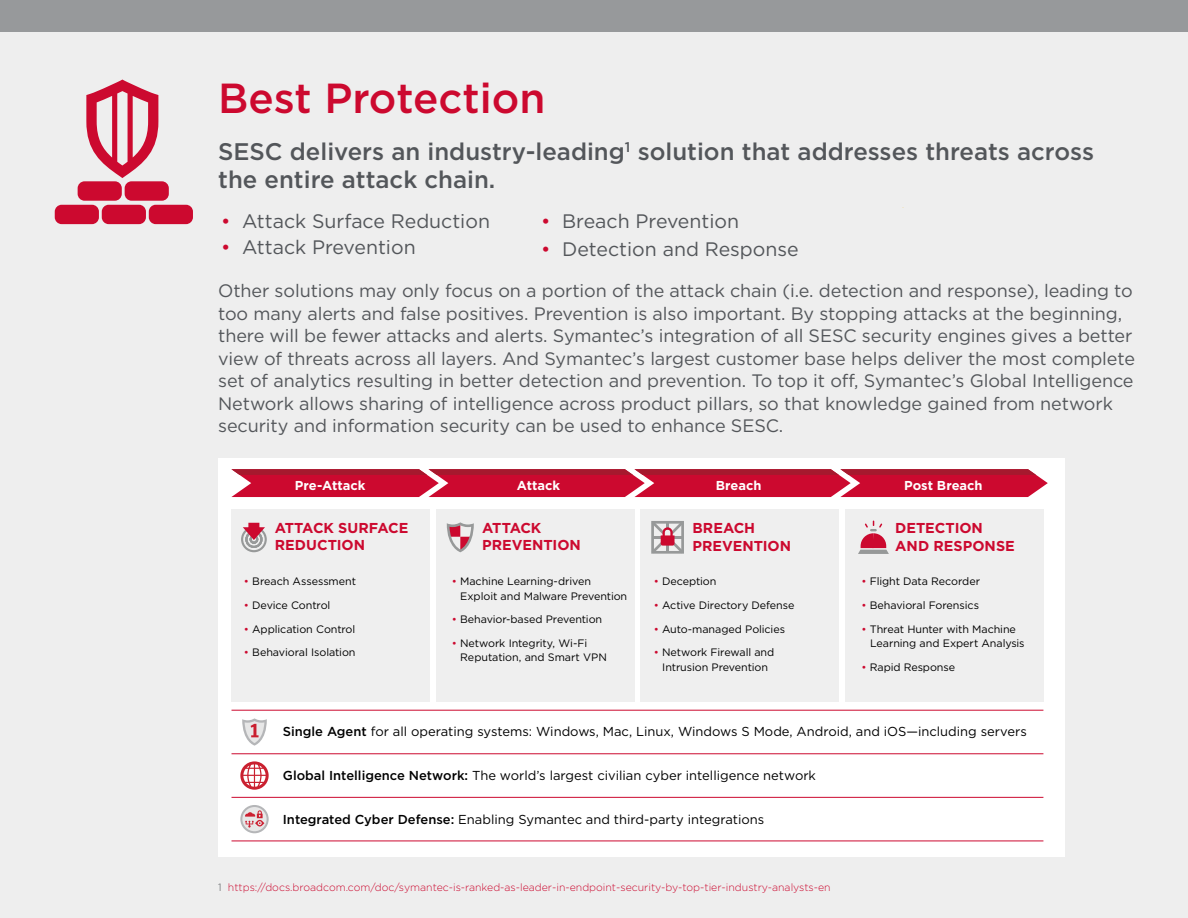
<style>
.page{position:relative;width:1188px;height:918px;background:#fff}
.page>*{position:absolute;margin:0;border:0;box-sizing:border-box;transform-origin:0 0}
.t1{font:500 42px "Gotham";color:#cc092f}
.t2{font:500 24px/28.8px "Gotham";color:#53565a}
.t3{font:19.5px "Gotham";color:#53565a}
.t4{font:18px/22.5px "Gotham";letter-spacing:-.005em;color:#53565a}
.t5{font:700 14.4px/17.2px "Gotham";color:#cc092f}
.t6{font:12.9px "Gotham";color:#000}
.t7{font:700 12.9px "Gotham";letter-spacing:-.005em;color:#fff}
.t8{font:10.8px/14.4px "Gotham";letter-spacing:-.01em;color:#000}
.t9{font:300 10.5px "Gotham";color:#cc092f}
.s1{color:#cc092f}
.s2{font-weight:500}
.s3{color:#53565a}
</style>
<div class="page">
<div style="left:0;top:31px;width:1188px;height:887px;background:#eee"></div>
<div style="left:0;top:0;width:1188px;height:31px;background:#97999b"></div>
<div style="left:218px;top:458px;width:847px;height:399px;background:#fff"></div>
<div style="left:232px;top:509px;width:198px;height:192px;background:#efefef"></div>
<div style="left:436px;top:509px;width:199px;height:192px;background:#efefef"></div>
<div style="left:640px;top:509px;width:199px;height:192px;background:#efefef"></div>
<div style="left:845px;top:509px;width:198px;height:192px;background:#efefef"></div>
<svg style="left:241px;top:523px;width:26px;height:29px"></svg>
<svg style="left:447px;top:522px;width:27px;height:30px"></svg>
<svg style="left:651px;top:521px;width:33px;height:33px"></svg>
<svg style="left:858px;top:521px;width:31px;height:33px"></svg>
<svg style="left:231px;top:469px;width:817px;height:28px;background:#c71b3b"></svg>
<hr style="left:232px;top:710px;width:811px;height:1px;background:#cc092f">
<svg style="left:242px;top:718px;width:25px;height:28px"></svg>
<svg style="left:240px;top:761px;width:29px;height:29px"></svg>
<svg style="left:240px;top:805px;width:29px;height:28px"></svg>
<hr style="left:232px;top:753px;width:811px;height:1px;background:#cc092f">
<hr style="left:232px;top:797px;width:811px;height:1px;background:#cc092f">
<hr style="left:232px;top:841px;width:811px;height:1px;background:#cc092f">
<svg style="left:86px;top:80px;width:72px;height:98px"></svg>
<div style="left:55px;top:205px;width:44px;height:19px;background:#cc092f;border-radius:7px"></div>
<div style="left:102px;top:205px;width:44px;height:19px;background:#cc092f;border-radius:7px"></div>
<div style="left:149px;top:205px;width:44px;height:19px;background:#cc092f;border-radius:7px"></div>
<div style="left:78px;top:181px;width:44px;height:20px;background:#cc092f;border-radius:7px"></div>
<div style="left:125px;top:181px;width:44px;height:20px;background:#cc092f;border-radius:7px"></div>
<h1 class="t1" style="left:218px;top:71px;width:329px">Best Protection</h1>
<h2 class="t2" style="left:218px;top:136px;width:877px">SESC delivers an industry-leading<sup>1</sup> solution that addresses threats across the entire attack chain.</h2>
<p class="t3" style="left:221px;top:209px;width:270px"><span class="s1">•</span> Attack Surface Reduction</p>
<p class="t3" style="left:221px;top:235px;width:196px"><span class="s1">•</span> Attack Prevention</p>
<p class="t3" style="left:541px;top:209px;width:199px"><span class="s1">•</span> Breach Prevention</p>
<p class="t3" style="left:541px;top:237px;width:259px"><span class="s1">•</span> Detection and Response</p>
<p class="t4" style="left:218px;top:279px;width:918px">Other solutions may only focus on a portion of the attack chain (i.e. detection and response), leading to too many alerts and false positives. Prevention is also important. By stopping attacks at the beginning, there will be fewer attacks and alerts. Symantec’s integration of all SESC security engines gives a better view of threats across all layers. And Symantec’s largest customer base helps deliver the most complete set of analytics resulting in better detection and prevention. To top it off, Symantec’s Global Intelligence Network allows sharing of intelligence across product pillars, so that knowledge gained from network security and information security can be used to enhance SESC.</p>
<p class="t7" style="left:295px;top:477px;width:72px">Pre-Attack</p>
<p class="t7" style="left:517px;top:477px;width:45px">Attack</p>
<p class="t7" style="left:716px;top:477px;width:47px">Breach</p>
<p class="t7" style="left:904px;top:477px;width:80px">Post Breach</p>
<p class="t5" style="left:275px;top:519px;width:135px">ATTACK SURFACE<br>REDUCTION</p>
<p class="t8" style="left:244px;top:574px;width:114px"><span class="s1">•</span> Breach Assessment</p>
<p class="t8" style="left:244px;top:598px;width:88px"><span class="s1">•</span> Device Control</p>
<p class="t8" style="left:244px;top:621px;width:113px"><span class="s1">•</span> Application Control</p>
<p class="t8" style="left:244px;top:645px;width:113px"><span class="s1">•</span> Behavioral Isolation</p>
<p class="t5" style="left:482px;top:519px;width:100px">ATTACK<br>PREVENTION</p>
<p class="t8" style="left:460px;top:574px;width:168px;text-indent:-9px"><span class="s1">•</span> Machine Learning-driven<br>Exploit and Malware Prevention</p>
<p class="t8" style="left:452px;top:612px;width:152px"><span class="s1">•</span> Behavior-based Prevention</p>
<p class="t8" style="left:460px;top:636px;width:148px;text-indent:-9px"><span class="s1">•</span> Network Integrity, Wi-Fi<br>Reputation, and Smart VPN</p>
<p class="t5" style="left:692px;top:520px;width:100px">BREACH<br>PREVENTION</p>
<p class="t8" style="left:654px;top:574px;width:64px"><span class="s1">•</span> Deception</p>
<p class="t8" style="left:654px;top:598px;width:142px"><span class="s1">•</span> Active Directory Defense</p>
<p class="t8" style="left:654px;top:621px;width:133px"><span class="s1">•</span> Auto-managed Policies</p>
<p class="t8" style="left:654px;top:645px;width:122px;text-align:center"><span class="s1">•</span> Network Firewall and<br>Intrusion Prevention</p>
<p class="t5" style="left:895px;top:520px;width:121px">DETECTION<br>AND RESPONSE</p>
<p class="t8" style="left:861px;top:574px;width:120px"><span class="s1">•</span> Flight Data Recorder</p>
<p class="t8" style="left:861px;top:598px;width:119px"><span class="s1">•</span> Behavioral Forensics</p>
<p class="t8" style="left:870px;top:621px;width:156px;text-indent:-9px"><span class="s1">•</span> Threat Hunter with Machine<br>Learning and Expert Analysis</p>
<p class="t8" style="left:861px;top:660px;width:95px"><span class="s1">•</span> Rapid Response</p>
<p class="t6" style="left:283px;top:723px;width:745px"><span class="s2">Single Agent</span> for all operating systems: Windows, Mac, Linux, Windows S Mode, Android, and iOS—including servers</p>
<p class="t6" style="left:283px;top:767px;width:535px"><span class="s2">Global Intelligence Network:</span> The world’s largest civilian cyber intelligence network</p>
<p class="t6" style="left:283px;top:812px;width:483px"><span class="s2">Integrated Cyber Defense:</span> Enabling Symantec and third-party integrations</p>
<p class="t9" style="left:218px;top:881px;width:614px"><span class="s3">1</span> https://docs.broadcom.com/doc/symantec-is-ranked-as-leader-in-endpoint-security-by-top-tier-industry-analysts-en</p>
</div>
